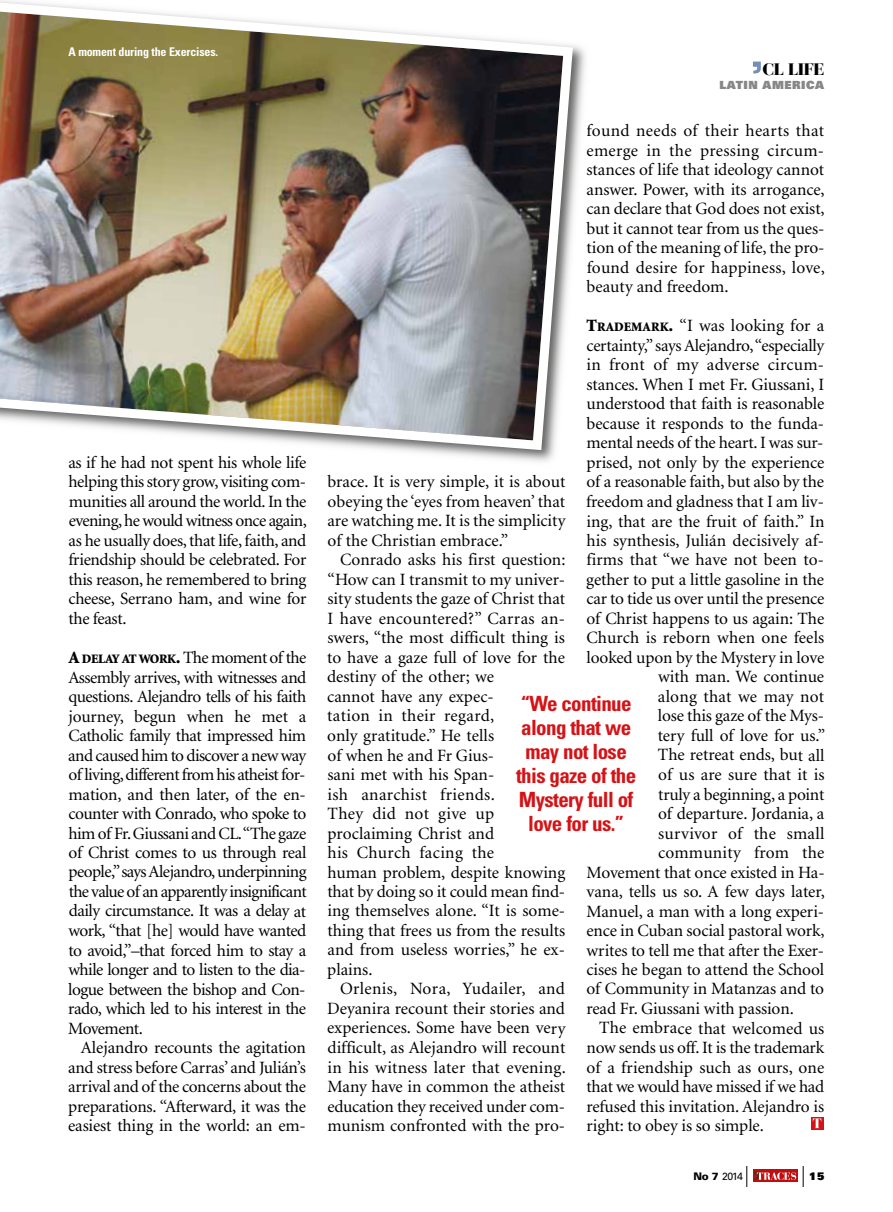
<style>
.page{position:relative;width:893px;height:1212px;background:#fff}
.page>*{position:absolute;margin:0;border:0;box-sizing:border-box;transform-origin:0 0}
.t1{font:700 condensed 21px/24px "Univers";letter-spacing:-.03em;color:#d51317;text-align:center}
.t2{font:17.25px/19.5px "Minion";letter-spacing:-.005em;color:#000;text-align:justify}
.t3{font:17.25px "Minion";letter-spacing:.015em;color:#000}
.t4{font:900 16.5px "Bauer Bodoni";color:#000}
.t5{font:700 condensed 12px "Univers";letter-spacing:-.015em;color:#fff}
.t6{font:900 11.25px "Univers";color:#878787}
.t7{font:10.5px "Univers";color:#000}
.t8{font:900 10.5px "Univers";color:#000}
.s1{font-weight:900}
.s2{font-weight:900;font-size:12.9px}
</style>
<div class="page">
<svg style="left:811px;top:1117px;width:12px;height:12px"></svg>
<svg style="left:813px;top:1118px;width:8px;height:10px"></svg>
<img style="left:0;top:0;width:578px;height:455px">
<svg style="left:753px;top:62px;width:8px;height:11px"></svg>
<svg style="left:803px;top:1166px;width:1px;height:21px"></svg>
<div style="left:753px;top:1170px;width:45px;height:12px;background:#c00d0e"></div>
<svg style="left:754px;top:1171px;width:42px;height:9px"></svg>
<svg style="left:746px;top:1166px;width:1px;height:21px"></svg>
<p class="t5" style="left:68px;top:45px;width:151px">A moment during the Exercises.</p>
<p class="t2" style="left:68px;top:453px;width:240px">as if he had not spent his whole life helping this story grow, visiting com&shy;munities all around the world.In the evening,he would witness once again, as he usually does,that life,faith, and friendship should be celebrated. For this reason, he remembered to bring cheese, Serrano ham, and wine for the feast.</p>
<p class="t2" style="left:68px;top:648px;width:240px"><span class="s1">A</span> <span class="s2">DELAY AT WORK</span><span class="s1">.</span> The moment of the Assembly arrives, with witnesses and questions. Alejandro tells of his faith journey, begun when he met a Catholic family that impressed him and caused him to discover a new way of living,different from his atheist for&shy;mation, and then later, of the en&shy;counter with Conrado, who spoke to him of Fr.Giussani and CL.“The gaze of Christ comes to us through real people,”saysAlejandro,underpinning the value of an apparently insignificant daily circumstance. It was a delay at work, “that [he] would have wanted to avoid,”–that forced him to stay a while longer and to listen to the dia&shy;logue between the bishop and Con&shy;rado, which led to his interest in the Movement.</p>
<p class="t2" style="left:68px;top:1038px;width:239px;text-indent:13px">Alejandro recounts the agitation and stress before Carras’ and Julián’s arrival and of the concerns about the preparations. “Afterward, it was the easiest thing in the world: an em-</p>
<p class="t4" style="left:762px;top:59px;width:64px">CL LIFE</p>
<p class="t6" style="left:719px;top:78px;width:107px">LATIN AMERICA</p>
<p class="t2" style="left:586px;top:122px;width:240px">found needs of their hearts that emerge in the pressing circum&shy;stances of life that ideology cannot answer. Power, with its arrogance, can declare that God does not exist, but it cannot tear from us the ques&shy;tion of the meaning of life, the pro&shy;found desire for happiness, love, beauty and freedom.</p>
<p class="t2" style="left:587px;top:317px;width:239px"><span class="s1">T</span><span class="s2">RADEMARK</span><span class="s1">.</span> “I was looking for a</p>
<p class="t2" style="left:587px;top:336px;width:239px">certainty,” says Alejandro,“especially</p>
<p class="t3" style="left:586px;top:356px;width:239px">in front of my adverse circum-</p>
<p class="t2" style="left:586px;top:375px;width:239px">stances. When I met Fr. Giussani, I</p>
<p class="t2" style="left:586px;top:395px;width:239px">understood that faith is reasonable</p>
<p class="t2" style="left:586px;top:414px;width:239px">because it responds to the funda-</p>
<p class="t2" style="left:587px;top:434px;width:238px">mental needs of the heart. I was sur-</p>
<p class="t2" style="left:586px;top:453px;width:239px">prised, not only by the experience</p>
<p class="t2" style="left:586px;top:473px;width:239px">of a reasonable faith, but also by the</p>
<p class="t2" style="left:586px;top:492px;width:239px">freedom and gladness that I am liv-</p>
<p class="t2" style="left:587px;top:512px;width:239px">ing, that are the fruit of faith.” In</p>
<p class="t2" style="left:587px;top:531px;width:239px">his synthesis, Julián decisively af-</p>
<p class="t2" style="left:586px;top:551px;width:239px">firms that “we have not been to-</p>
<p class="t2" style="left:586px;top:570px;width:239px">gether to put a little gasoline in the</p>
<p class="t2" style="left:586px;top:590px;width:239px">car to tide us over until the presence</p>
<p class="t2" style="left:586px;top:609px;width:239px">of Christ happens to us again: The</p>
<p class="t2" style="left:586px;top:629px;width:239px">Church is reborn when one feels</p>
<p class="t2" style="left:586px;top:648px;width:239px">looked upon by the Mystery in love</p>
<p class="t2" style="left:658px;top:668px;width:168px">with man. We continue</p>
<p class="t3" style="left:658px;top:688px;width:168px">along that we may not</p>
<p class="t2" style="left:658px;top:707px;width:168px">lose this gaze of the Mys-</p>
<p class="t2" style="left:658px;top:726px;width:169px">tery full of love for us.”</p>
<p class="t2" style="left:658px;top:746px;width:168px">The retreat ends, but all</p>
<p class="t2" style="left:658px;top:765px;width:168px">of us are sure that it is</p>
<p class="t2" style="left:658px;top:785px;width:168px">truly a beginning, a point</p>
<p class="t2" style="left:658px;top:804px;width:168px">of departure. Jordania, a</p>
<p class="t3" style="left:658px;top:824px;width:168px">survivor of the small</p>
<p class="t3" style="left:658px;top:844px;width:168px">community from the</p>
<p class="t2" style="left:587px;top:863px;width:239px">Movement that once existed in Ha-</p>
<p class="t2" style="left:587px;top:882px;width:240px">vana, tells us so. A few days later,</p>
<p class="t2" style="left:586px;top:902px;width:239px">Manuel, a man with a long experi-</p>
<p class="t2" style="left:586px;top:921px;width:240px">ence in Cuban social pastoral work,</p>
<p class="t2" style="left:586px;top:941px;width:239px">writes to tell me that after the Exer-</p>
<p class="t2" style="left:586px;top:960px;width:239px">cises he began to attend the School</p>
<p class="t2" style="left:586px;top:980px;width:239px">of Community in Matanzas and to</p>
<p class="t2" style="left:586px;top:999px;width:209px">read Fr. Giussani with passion.</p>
<p class="t2" style="left:599px;top:1019px;width:227px">The embrace that welcomed us</p>
<p class="t2" style="left:586px;top:1038px;width:239px">now sends us off. It is the trademark</p>
<p class="t2" style="left:586px;top:1058px;width:239px">of a friendship such as ours, one</p>
<p class="t2" style="left:586px;top:1077px;width:239px">that we would have missed if we had</p>
<p class="t2" style="left:586px;top:1097px;width:239px">refused this invitation. Alejandro is</p>
<p class="t2" style="left:586px;top:1116px;width:179px">right: to obey is so simple.</p>
<p class="t2" style="left:327px;top:473px;width:240px">brace. It is very simple, it is about obeying the ‘eyes from heaven’ that are watching me. It is the simplicity of the Christian embrace.”</p>
<p class="t2" style="left:327px;top:551px;width:240px;text-align:left;text-indent:13px">Conrado asks his first question: “How can I transmit to my univer&shy;sity students the gaze of Christ that<br>I have encountered?” Carras an&shy;swers, “the most difficult thing is to have a gaze full of love for the destiny of the other; we<br>cannot have any expec-<br>tation in their regard,<br>only gratitude.” He tells<br>of when he and Fr Gius-<br>sani met with his Span-<br>ish anarchist friends.<br>They did not give up proclaiming Christ and<br>his Church facing the<br>human problem, despite knowing that by doing so it could mean find&shy;ing themselves alone. “It is some&shy;thing that frees us from the results and from useless worries,” he ex&shy;plains.</p>
<p class="t2" style="left:327px;top:980px;width:240px;text-indent:13px">Orlenis, Nora, Yudailer, and Deyanira recount their stories and experiences. Some have been very difficult, as Alejandro will recount in his witness later that evening.<br>Many have in common the atheist education they received under com&shy;munism confronted with the pro-</p>
<p class="t1" style="left:516px;top:691px;width:122px">“We continue along that we may not lose this gaze of the<br>Mystery full of love for us.”</p>
<p class="t7" style="left:693px;top:1169px;width:51px"><span class="s1">No 7</span> 2014</p>
<p class="t8" style="left:809px;top:1169px;width:17px">15</p>
</div>
